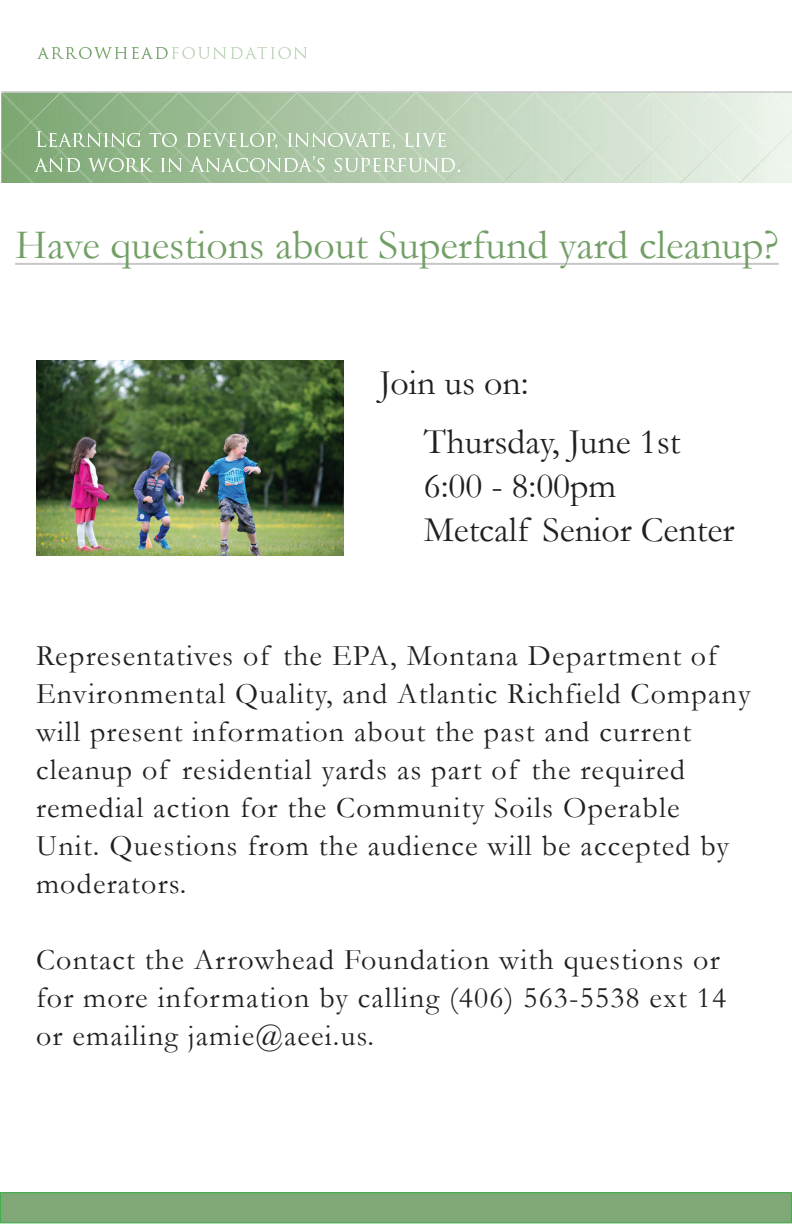
<style>
.page{position:relative;width:792px;height:1224px;background:#fff}
.page>*{position:absolute;margin:0;border:0;box-sizing:border-box;transform-origin:0 0}
.t1{font:42px "Garamond";color:#729f66}
.t2{font:36px/58.6px "Garamond";color:#231f20}
.t3{font:30px/38px "Garamond";letter-spacing:.04em;color:#231f20}
</style>
<div class="page">
<img style="left:0;top:47px;width:792px;height:136px">
<img style="left:36px;top:360px;width:307px;height:195px">
<hr style="left:15px;top:263px;width:764px;height:2px;background:#c8c7c7">
<div style="left:0;top:1193px;width:791px;height:30px;background:#7fa876"></div>
<div style="left:0;top:1192px;width:792px;height:31px;border:1px solid #40ae49"></div>
<h1 class="t1" style="left:15px;top:216px;width:765px">Have questions about Superfund yard cleanup?</h1>
<p class="t2" style="left:424px;top:352px;width:258px;text-indent:-44px">Join us on:<br>Thursday, June 1st</p>
<p class="t2" style="left:424px;top:462px;width:312px;line-height:44px">6:00 - 8:00pm<br>Metcalf Senior Center</p>
<p class="t3" style="left:36px;top:636px;width:716px">Representatives of the EPA, Montana Department of Environmental Quality, and Atlantic Richfield Company will present information about the past and current cleanup of residential yards as part of the required remedial action for the Community Soils Operable Unit. Questions from the audience will be accepted by moderators.</p>
<p class="t3" style="left:36px;top:940px;width:692px">Contact the Arrowhead Foundation with questions or for more information by calling (406) 563-5538 ext 14 or emailing jamie@aeei.us.</p>
</div>
